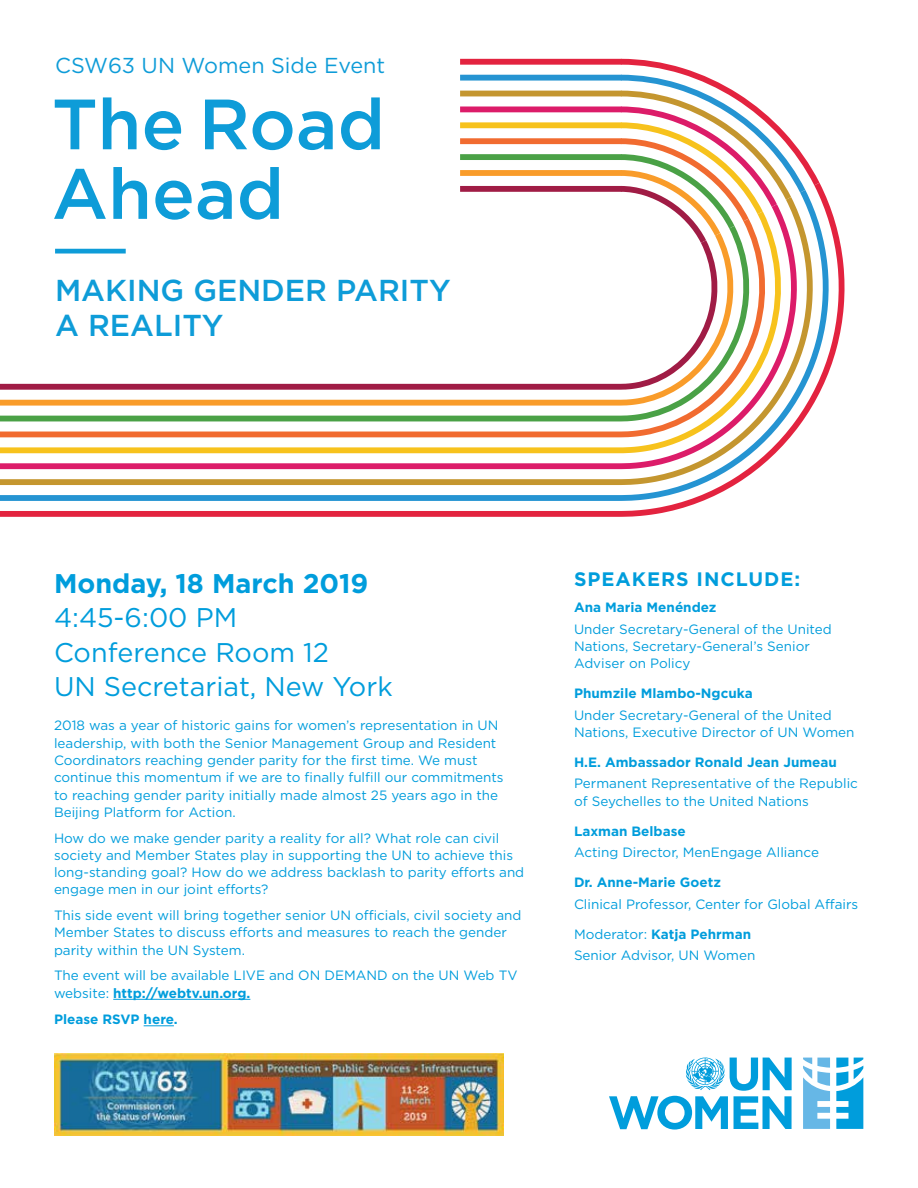
<style>
.page{position:relative;width:918px;height:1188px;background:#fff}
.page>*{position:absolute;margin:0;border:0;box-sizing:border-box;transform-origin:0 0}
.t1{font:500 70.95px/69.6px "Gotham";color:#0e9cd8}
.t2{font:500 30.3px/34.2px "Gotham";color:#0e9cd8}
.t3{font:27px/34.5px "Gotham";color:#009ddc}
.t4{font:700 27px "Gotham";color:#009ddc}
.t5{font:21.6px "Gotham";color:#0e9cd8}
.t6{font:700 19.5px "Gotham";letter-spacing:.05em;color:#009ddc}
.t7{font:13.5px/17.2px "Gotham";color:#009ddc}
.t8{font:700 13.5px "Gotham";color:#009ddc}
.s1{font-weight:700}
</style>
<div class="page">
<hr style="left:113px;top:999px;width:137px;height:1px;background:#009ddc">
<hr style="left:144px;top:1026px;width:30px;height:1px;background:#009ddc">
<svg style="left:0;top:194px;width:845px;height:323px"></svg>
<svg style="left:615px;top:58px;width:210px;height:191px"></svg>
<div style="left:55px;top:249px;width:71px;height:5px;background:#0e9cd8"></div>
<div style="left:460px;top:186px;width:162px;height:6px;background:#a01c45"></div>
<div style="left:460px;top:170px;width:162px;height:6px;background:#f99c2a"></div>
<div style="left:460px;top:154px;width:162px;height:6px;background:#4aa146"></div>
<div style="left:460px;top:138px;width:162px;height:6px;background:#f16b30"></div>
<div style="left:460px;top:122px;width:162px;height:6px;background:#f7c21c"></div>
<div style="left:460px;top:106px;width:162px;height:6px;background:#dc1c69"></div>
<div style="left:460px;top:91px;width:162px;height:5px;background:#c4962f"></div>
<div style="left:460px;top:75px;width:162px;height:6px;background:#2594d2"></div>
<div style="left:460px;top:59px;width:162px;height:6px;background:#e3233f"></div>
<svg style="left:609px;top:1057px;width:183px;height:73px"></svg>
<svg style="left:803px;top:1058px;width:27px;height:71px"></svg>
<svg style="left:836px;top:1058px;width:27px;height:71px"></svg>
<img style="left:54px;top:1053px;width:449px;height:82px">
<h3 class="t5" style="left:55px;top:53px;width:332px">CSW63 UN Women Side Event</h3>
<h1 class="t1" style="left:52px;top:88px;width:335px">The Road<br>Ahead</h1>
<h2 class="t2" style="left:55px;top:273px;width:397px">MAKING GENDER PARITY<br>A REALITY</h2>
<h3 class="t4" style="left:54px;top:568px;width:316px">Monday, 18 March 2019</h3>
<h3 class="t3" style="left:54px;top:600px;width:340px">4:45-6:00 PM<br>Conference Room 12<br>UN Secretariat, New York</h3>
<p class="t7" style="left:54px;top:717px;width:451px">2018 was a year of historic gains for women’s representation in UN leadership, with both the Senior Management Group and Resident Coordinators reaching gender parity for the first time. We must continue this momentum if we are to finally fulfill our commitments to reaching gender parity initially made almost 25 years ago in the Beijing Platform for Action.</p>
<p class="t7" style="left:54px;top:829px;width:472px">How do we make gender parity a reality for all? What role can civil society and Member States play in supporting the UN to achieve this long-standing goal? How do we address backlash to parity efforts and engage men in our joint efforts?</p>
<p class="t7" style="left:54px;top:906px;width:469px">This side event will bring together senior UN officials, civil society and<br>Member States to discuss efforts and measures to reach the gender parity within the UN System.</p>
<p class="t7" style="left:54px;top:967px;width:465px">The event will be available LIVE and ON DEMAND on the UN Web TV website: <span class="s1">http://webtv.un.org.</span></p>
<p class="t8" style="left:54px;top:1011px;width:125px">Please RSVP here.</p>
<h3 class="t6" style="left:574px;top:568px;width:228px">SPEAKERS INCLUDE:</h3>
<p class="t8" style="left:574px;top:599px;width:144px">Ana Maria Menéndez</p>
<p class="t7" style="left:574px;top:620px;width:259px">Under Secretary-General of the United<br>Nations, Secretary-General’s Senior<br>Adviser on Policy</p>
<p class="t8" style="left:574px;top:686px;width:180px">Phumzile Mlambo-Ngcuka</p>
<p class="t7" style="left:574px;top:706px;width:282px">Under Secretary-General of the United<br>Nations, Executive Director of UN Women</p>
<p class="t8" style="left:574px;top:754px;width:264px">H.E. Ambassador Ronald Jean Jumeau</p>
<p class="t7" style="left:574px;top:775px;width:285px">Permanent Representative of the Republic of Seychelles to the United Nations</p>
<p class="t8" style="left:574px;top:823px;width:113px">Laxman Belbase</p>
<p class="t7" style="left:574px;top:843px;width:247px">Acting Director, MenEngage Alliance</p>
<p class="t8" style="left:574px;top:875px;width:148px">Dr. Anne-Marie Goetz</p>
<p class="t7" style="left:574px;top:895px;width:286px">Clinical Professor, Center for Global Affairs</p>
<p class="t7" style="left:574px;top:923px;width:183px;line-height:21.5px">Moderator: <span class="s1">Katja Pehrman<br></span>Senior Advisor, UN Women</p>
</div>
